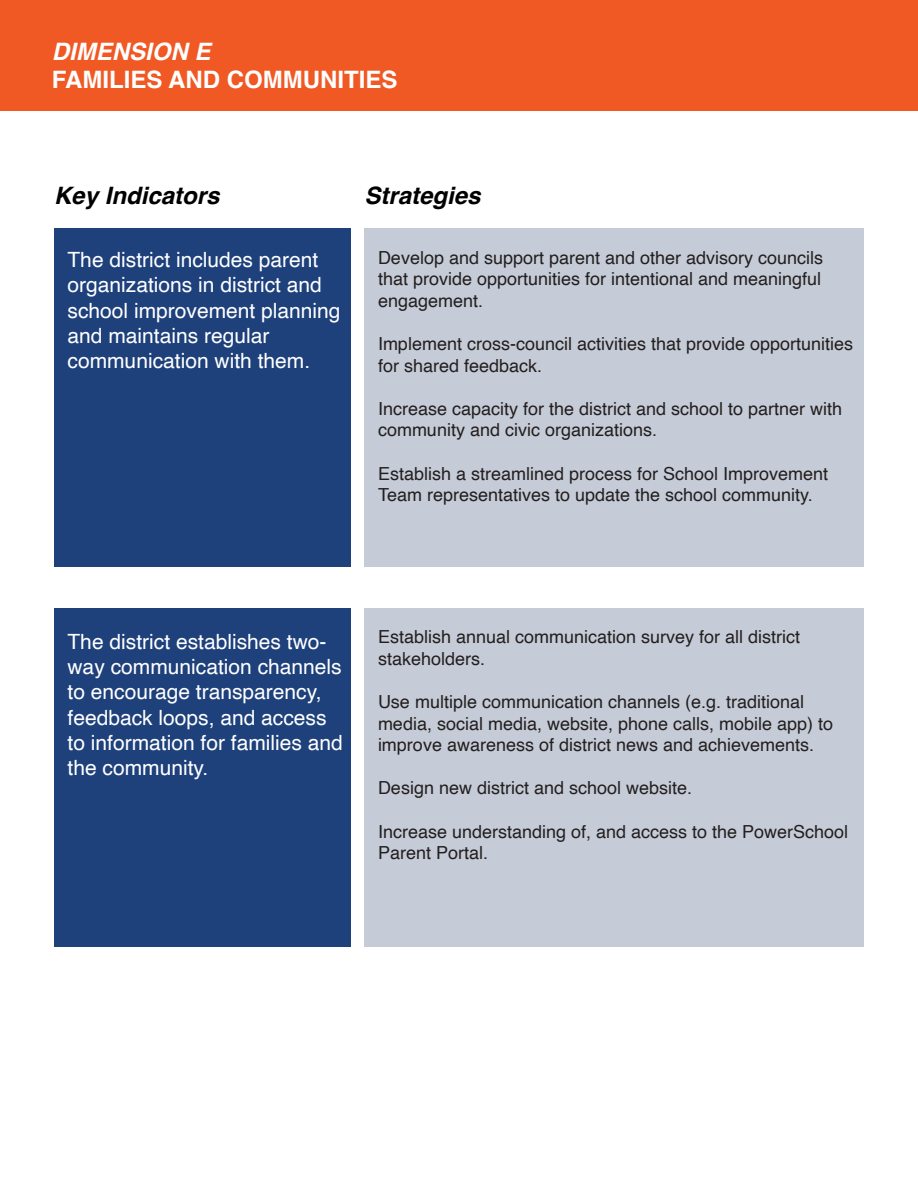
<style>
.page{position:relative;width:918px;height:1188px;background:#fff}
.page>*{position:absolute;margin:0;border:0;box-sizing:border-box;transform-origin:0 0}
.t1{font:700 24px/28.8px "Helvetica";color:#fff}
.t2{font:italic 700 24px "Helvetica";color:#000}
.t3{font:21px/25.2px "Helvetica";color:#fff}
.t4{font:18px/21.6px "Helvetica";color:#231f20}
.s1{font-style:italic}
</style>
<div class="page">
<div style="left:0;top:0;width:918px;height:111px;background:#f15924"></div>
<div style="left:54px;top:228px;width:297px;height:339px;background:#1e417c"></div>
<div style="left:54px;top:608px;width:297px;height:339px;background:#1e417c"></div>
<div style="left:364px;top:228px;width:500px;height:339px;background:#c6ccd7"></div>
<div style="left:364px;top:608px;width:500px;height:339px;background:#c6ccd7"></div>
<p class="t1" style="left:52px;top:39px;width:347px"><span class="s1">DIMENSION E<br></span>FAMILIES AND COMMUNITIES</p>
<p class="t2" style="left:54px;top:181px;width:167px">Key Indicators</p>
<p class="t2" style="left:364px;top:181px;width:118px">Strategies</p>
<p class="t3" style="left:68px;top:248px;width:275px">The district includes parent organizations in district and school improvement planning and maintains regular communication with them.</p>
<p class="t4" style="left:378px;top:247px;width:447px;text-align:justify">Develop and support parent and other advisory councils that provide opportunities for intentional and meaningful engagement.</p>
<p class="t4" style="left:378px;top:333px;width:477px">Implement cross-council activities that provide opportunities for shared feedback.</p>
<p class="t4" style="left:378px;top:398px;width:466px">Increase capacity for the district and school to partner with community and civic organizations.</p>
<p class="t4" style="left:378px;top:463px;width:452px">Establish a streamlined process for School Improvement<br>Team representatives to update the school community.</p>
<p class="t3" style="left:68px;top:630px;width:277px">The district establishes two&shy;way communication channels to encourage transparency, feedback loops, and access to information for families and the community.</p>
<p class="t4" style="left:378px;top:627px;width:424px">Establish annual communication survey for all district stakeholders.</p>
<p class="t4" style="left:378px;top:691px;width:457px">Use multiple communication channels (e.g. traditional media, social media, website, phone calls, mobile app) to improve awareness of district news and achievements.</p>
<p class="t4" style="left:378px;top:778px;width:316px">Design new district and school website.</p>
<p class="t4" style="left:378px;top:821px;width:472px">Increase understanding of, and access to the PowerSchool<br>Parent Portal.</p>
</div>
